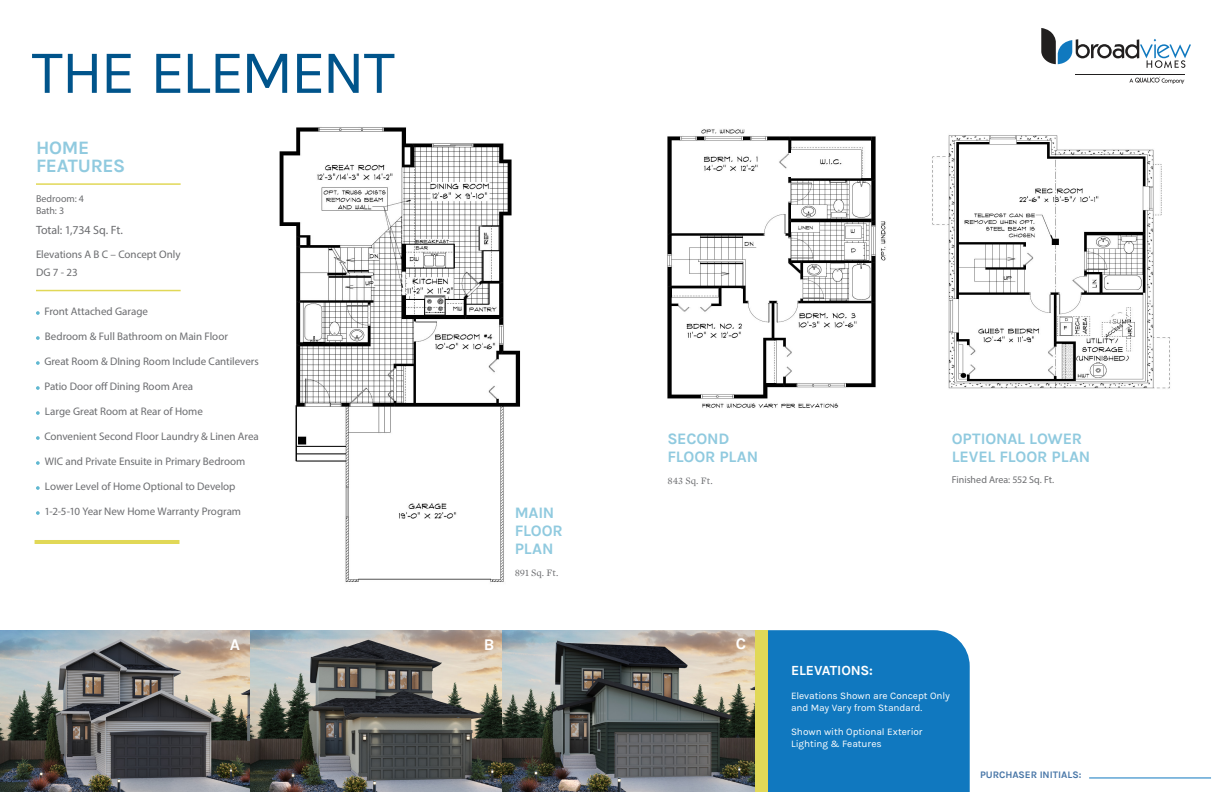
<style>
.page{position:relative;width:1224px;height:792px;background:#fff}
.page>*{position:absolute;margin:0;border:0;box-sizing:border-box;transform-origin:0 0}
.Broadview_Header{font:62px "Karla";letter-spacing:-.04em;color:#00548b}
.Broadview_Subhead{font:700 19px/18px "Karla";letter-spacing:-.02em;color:#90cadf}
.Broadview_Subhead-2{font:700 16.4px "Karla";color:#fff}
.Broadview_Subhead-3{font:700 16px/18px "Karla";letter-spacing:-.01em;color:#90cadf}
.Broadview_Subhead-4{font:700 14px "Karla";letter-spacing:-.01em;color:#fff}
.Broadview_Copy{font:12px "Myriad Pro";letter-spacing:-.01em;color:#6c6d70}
.Broadview_Bullets{font:11px "Myriad Pro";letter-spacing:-.005em;color:#6c6d70}
.Broadview_Copy-2{font:11px "Myriad Pro";letter-spacing:-.005em;color:#6c6d70}
.Broadview_Bullet_First_line{font:11px "Myriad Pro";letter-spacing:-.005em;color:#6c6d70}
.Broadview_Subhead-5{font:10px/12px "Karla";letter-spacing:-.005em;color:#fff}
.Broadview_Copy-3{font:10px "Myriad Pro";letter-spacing:-.005em;color:#6c6d70}
.Broadview_Subhead-6{font:10px "Mercury Text G1";letter-spacing:.005em;color:#6c6d70}
.Broadview_Fine_Print{font:700 10px "Karla";letter-spacing:-.005em;color:#4876a7}
.Broadview_Copy_First_Line{font:10px/12px "Myriad Pro";color:#6c6d70}
</style>
<div class="page">
<div style="left:768px;top:630px;width:202px;height:162px;background:#1078bf"></div>
<img style="left:0;top:630px;width:754px;height:162px">
<svg style="left:36px;top:311px;width:4px;height:4px"></svg>
<svg style="left:36px;top:336px;width:4px;height:4px"></svg>
<svg style="left:36px;top:361px;width:4px;height:4px"></svg>
<svg style="left:36px;top:386px;width:4px;height:4px"></svg>
<svg style="left:36px;top:411px;width:4px;height:4px"></svg>
<svg style="left:36px;top:436px;width:4px;height:4px"></svg>
<svg style="left:36px;top:461px;width:4px;height:4px"></svg>
<svg style="left:36px;top:486px;width:4px;height:4px"></svg>
<svg style="left:36px;top:511px;width:4px;height:4px"></svg>
<hr style="left:36px;top:183px;width:145px;height:2px;background:#e1d857">
<hr style="left:36px;top:290px;width:145px;height:1px;background:#e1d857">
<hr style="left:35px;top:540px;width:144px;height:4px;background:#e1d857">
<svg style="left:1041px;top:28px;width:150px;height:40px"></svg>
<svg style="left:1129px;top:77px;width:55px;height:7px"></svg>
<hr style="left:1076px;top:74px;width:109px;height:1px;background:#211f1f">
<hr style="left:1089px;top:777px;width:122px;height:1px;background:#1078bf">
<div style="left:754px;top:630px;width:14px;height:162px;background:#e1d857"></div>
<img style="left:279px;top:127px;width:242px;height:455px">
<img style="left:667px;top:129px;width:219px;height:279px">
<img style="left:932px;top:135px;width:238px;height:254px">
<p class="Broadview_Header" style="left:32px;top:38px;width:365px">THE ELEMENT</p>
<p class="Broadview_Subhead" style="left:36px;top:139px;width:91px">HOME<br>FEATURES</p>
<p class="Broadview_Copy_First_Line" style="left:36px;top:193px;width:50px">Bedroom: 4<br>Bath: 3</p>
<p class="Broadview_Copy" style="left:36px;top:223px;width:88px">Total: 1,734 Sq. Ft.</p>
<p class="Broadview_Copy-2" style="left:36px;top:248px;width:146px">Elevations A B C – Concept Only</p>
<p class="Broadview_Copy-2" style="left:36px;top:266px;width:43px">DG 7 - 23</p>
<p class="Broadview_Bullet_First_line" style="left:44px;top:304px;width:105px">Front Attached Garage</p>
<p class="Broadview_Bullets" style="left:45px;top:329px;width:185px">Bedroom &amp; Full Bathroom on Main Floor</p>
<p class="Broadview_Bullets" style="left:44px;top:354px;width:216px">Great Room &amp; DIning Room Include Cantilevers</p>
<p class="Broadview_Bullets" style="left:44px;top:379px;width:150px">Patio Door off Dining Room Area</p>
<p class="Broadview_Bullets" style="left:45px;top:404px;width:159px">Large Great Room at Rear of Home</p>
<p class="Broadview_Bullets" style="left:44px;top:429px;width:216px">Convenient Second Floor Laundry &amp; Linen Area</p>
<p class="Broadview_Bullets" style="left:45px;top:454px;width:202px">WIC and Private Ensuite in Primary Bedroom</p>
<p class="Broadview_Bullets" style="left:45px;top:479px;width:192px">Lower Level of Home Optional to Develop</p>
<p class="Broadview_Bullets" style="left:44px;top:504px;width:198px">1-2-5-10 Year New Home Warranty Program</p>
<p class="Broadview_Subhead-2" style="left:230px;top:635px;width:12px">A</p>
<p class="Broadview_Subhead-3" style="left:515px;top:504px;width:50px">MAIN<br>FLOOR<br>PLAN</p>
<p class="Broadview_Subhead-6" style="left:515px;top:567px;width:45px">891 Sq. Ft.</p>
<p class="Broadview_Subhead-3" style="left:667px;top:429px;width:92px">SECOND<br>FLOOR PLAN</p>
<p class="Broadview_Subhead-6" style="left:667px;top:475px;width:47px">843 Sq. Ft.</p>
<p class="Broadview_Subhead-2" style="left:484px;top:635px;width:12px">B</p>
<p class="Broadview_Subhead-2" style="left:736px;top:634px;width:12px">C</p>
<p class="Broadview_Subhead-3" style="left:952px;top:429px;width:140px">OPTIONAL LOWER<br>LEVEL FLOOR PLAN</p>
<p class="Broadview_Copy-3" style="left:952px;top:473px;width:104px">Finished Area: 552 Sq. Ft.</p>
<p class="Broadview_Subhead-4" style="left:791px;top:662px;width:83px">ELEVATIONS:</p>
<p class="Broadview_Subhead-5" style="left:791px;top:690px;width:160px">Elevations Shown are Concept Only and May Vary from Standard.</p>
<p class="Broadview_Subhead-5" style="left:791px;top:726px;width:133px">Shown with Optional Exterior<br>Lighting &amp; Features</p>
<p class="Broadview_Fine_Print" style="left:980px;top:768px;width:103px">PURCHASER INITIALS:</p>
</div>
